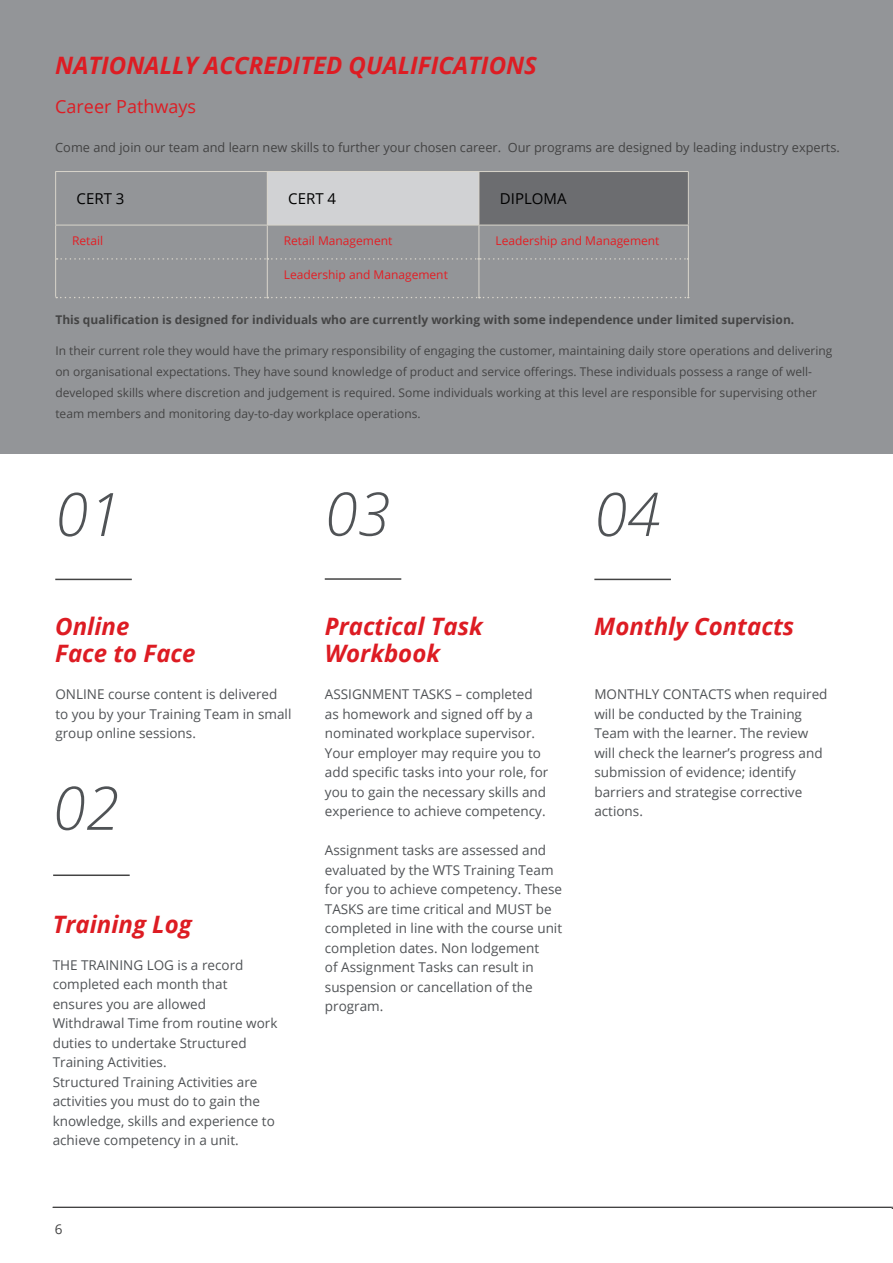
<style>
.page{position:relative;width:893px;height:1263px;background:#fff}
.page>*{position:absolute;margin:0;border:0;box-sizing:border-box;transform-origin:0 0}
.t1{font:italic 300 60px "Open Sans";color:#505356}
.t2{font:italic 700 24px "Open Sans";color:#dd1c23}
.t3{font:18px "Open Sans";color:#dd1c23}
.Table_Header{font:15px "Open Sans";color:#000}
.t4{font:13.5px/19.5px "Open Sans";color:#505356}
.t5{font:13.5px "Open Sans";color:#434343}
.t6{font:12.75px "Open Sans";color:#434343}
.t7{font:12px/21px "Open Sans";color:#434343}
.t8{font:700 12px "Open Sans";color:#434343}
.Table_Body_Text{font:12px "Open Sans";color:#e31e24}
</style>
<div class="page">
<hr style="left:53px;top:1207px;width:839px;height:1px;background:#434343">
<hr style="left:55px;top:579px;width:77px;height:1px;background:#434343">
<hr style="left:325px;top:578px;width:76px;height:2px;background:#434343">
<hr style="left:594px;top:579px;width:77px;height:1px;background:#434343">
<div style="left:0;top:0;width:893px;height:454px;background:#939598"></div>
<div style="left:267px;top:172px;width:212px;height:53px;background:#d1d2d4"></div>
<div style="left:479px;top:172px;width:209px;height:53px;background:#6c6d70"></div>
<hr style="left:55px;top:259px;width:1px;height:38px;background:#d9d5cb">
<hr style="left:267px;top:260px;width:1px;height:37px;background:#d9d5cb">
<svg style="left:56px;top:297px;width:633px;height:1px"></svg>
<hr style="left:55px;top:225px;width:1px;height:34px;background:#d9d5cb">
<hr style="left:267px;top:225px;width:1px;height:33px;background:#d9d5cb">
<svg style="left:57px;top:258px;width:631px;height:2px"></svg>
<hr style="left:479px;top:225px;width:1px;height:34px;background:#d9d5cb">
<hr style="left:688px;top:225px;width:1px;height:34px;background:#d9d5cb">
<hr style="left:479px;top:259px;width:1px;height:38px;background:#d9d5cb">
<hr style="left:688px;top:259px;width:1px;height:38px;background:#d9d5cb">
<hr style="left:55px;top:171px;width:212px;height:1px;background:#d9d5cb">
<hr style="left:55px;top:172px;width:1px;height:53px;background:#d9d5cb">
<hr style="left:267px;top:171px;width:212px;height:1px;background:#d9d5cb">
<hr style="left:267px;top:172px;width:1px;height:53px;background:#d9d5cb">
<hr style="left:55px;top:225px;width:212px;height:1px;background:#d9d5cb">
<hr style="left:267px;top:225px;width:212px;height:1px;background:#d9d5cb">
<hr style="left:479px;top:171px;width:210px;height:1px;background:#d9d5cb">
<hr style="left:479px;top:172px;width:1px;height:53px;background:#d9d5cb">
<hr style="left:688px;top:172px;width:1px;height:53px;background:#d9d5cb">
<hr style="left:479px;top:225px;width:210px;height:1px;background:#d9d5cb">
<hr style="left:53px;top:874px;width:77px;height:2px;background:#434343">
<p class="t2" style="left:55px;top:48px;width:483px">NATIONALLY ACCREDITED QUALIFICATIONS</p>
<p class="t3" style="left:55px;top:94px;width:142px">Career Pathways</p>
<p class="t6" style="left:55px;top:138px;width:786px">Come and join our team and learn new skills to further your chosen career. Our programs are designed by leading industry experts.</p>
<p class="Table_Header" style="left:77px;top:188px;width:49px">CERT 3</p>
<p class="Table_Header" style="left:288px;top:188px;width:49px">CERT 4</p>
<p class="Table_Header" style="left:500px;top:188px;width:68px">DIPLOMA</p>
<p class="Table_Body_Text" style="left:72px;top:232px;width:33px">Retail</p>
<p class="Table_Body_Text" style="left:284px;top:232px;width:110px">Retail Management</p>
<p class="Table_Body_Text" style="left:495px;top:232px;width:166px">Leadership and Management</p>
<p class="Table_Body_Text" style="left:284px;top:266px;width:166px">Leadership and Management</p>
<p class="t8" style="left:55px;top:311px;width:740px">This qualification is designed for individuals who are currently working with some independence under limited supervision.</p>
<p class="t7" style="left:55px;top:340px;width:778px">In their current role they would have the primary responsibility of engaging the customer, maintaining daily store operations and delivering on organisational expectations. They have sound knowledge of product and service offerings. These individuals possess a range of well&shy;developed skills where discretion and judgement is required. Some individuals working at this level are responsible for supervising other team members and monitoring day-to-day workplace operations.</p>
<p class="t1" style="left:55px;top:473px;width:68px">01</p>
<p class="t1" style="left:325px;top:473px;width:68px">03</p>
<p class="t1" style="left:594px;top:473px;width:68px">04</p>
<p class="t2" style="left:55px;top:609px;width:76px">Online</p>
<p class="t2" style="left:55px;top:636px;width:142px">Face to Face</p>
<p class="t2" style="left:325px;top:609px;width:160px">Practical Task</p>
<p class="t2" style="left:325px;top:636px;width:117px">Workbook</p>
<p class="t4" style="left:55px;top:684px;width:237px">ONLINE course content is delivered to you by your Training Team in small group online sessions.</p>
<p class="t4" style="left:325px;top:684px;width:212px">ASSIGNMENT TASKS – completed as homework and signed off by a nominated workplace supervisor.</p>
<p class="t4" style="left:325px;top:743px;width:225px">Your employer may require you to add specific tasks into your role, for you to gain the necessary skills and experience to achieve competency.</p>
<p class="t4" style="left:325px;top:840px;width:239px">Assignment tasks are assessed and evaluated by the WTS Training Team for you to achieve competency. These<br>TASKS are time critical and MUST be completed in line with the course unit completion dates. Non lodgement<br>of Assignment Tasks can result in suspension or cancellation of the program.</p>
<p class="t1" style="left:53px;top:767px;width:68px">02</p>
<p class="t2" style="left:53px;top:907px;width:141px">Training Log</p>
<p class="t4" style="left:53px;top:955px;width:226px">THE TRAINING LOG is a record completed each month that ensures you are allowed<br>Withdrawal Time from routine work duties to undertake Structured<br>Training Activities.</p>
<p class="t4" style="left:53px;top:1072px;width:224px">Structured Training Activities are activities you must do to gain the knowledge, skills and experience to achieve competency in a unit.</p>
<p class="t5" style="left:55px;top:1220px;width:9px">6</p>
<p class="t2" style="left:594px;top:609px;width:201px">Monthly Contacts</p>
<p class="t4" style="left:594px;top:684px;width:235px">MONTHLY CONTACTS when required</p>
<p class="t4" style="left:594px;top:704px;width:230px">will be conducted by the Training<br>Team with the learner. The review will check the learner’s progress and submission of evidence; identify barriers and strategise corrective actions.</p>
</div>
